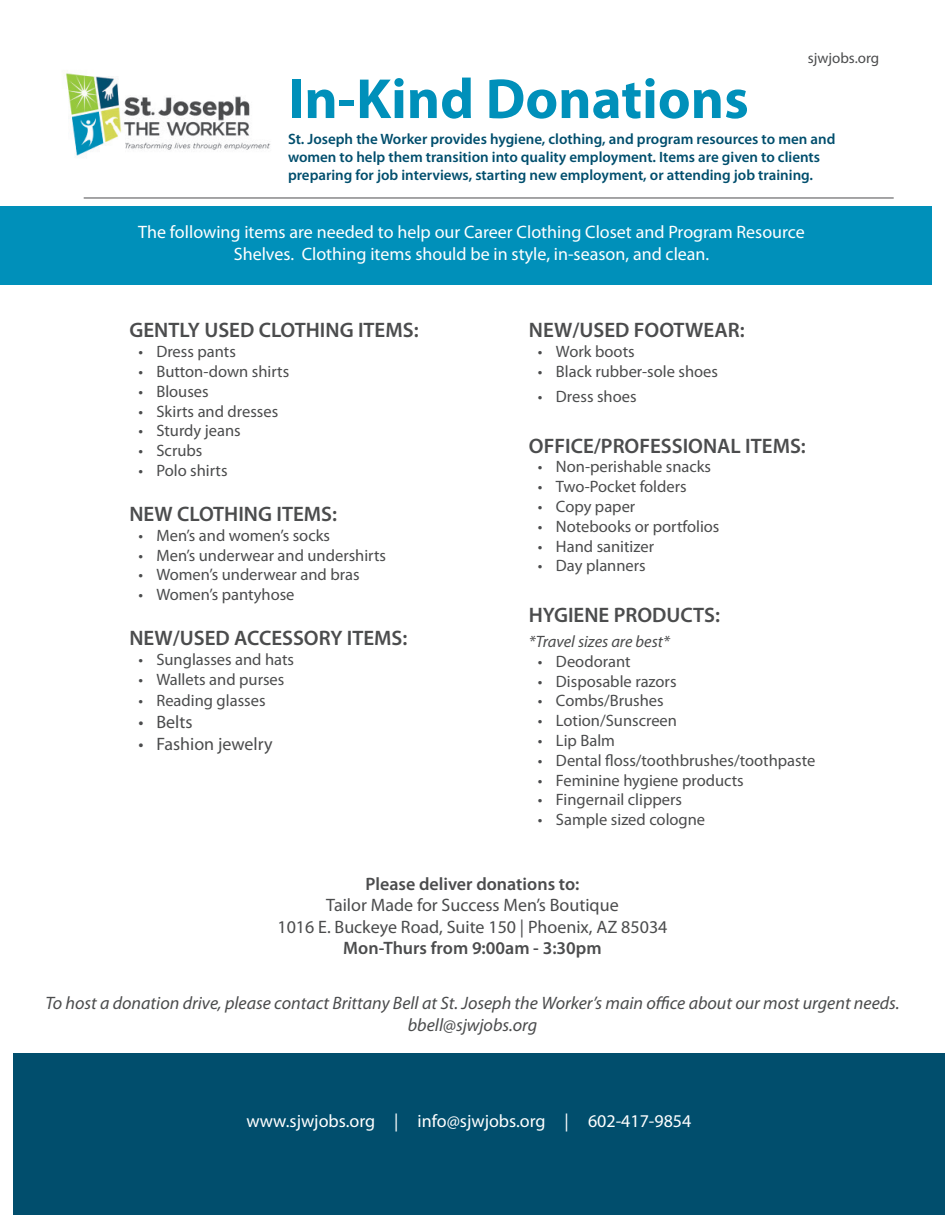
<style>
.page{position:relative;width:945px;height:1215px;background:#fff}
.page>*{position:absolute;margin:0;border:0;box-sizing:border-box;transform-origin:0 0}
.t1{font:700 57px "Myriad Pro";color:#0090ba}
.t2{font:600 21px "Myriad Pro";color:#4b4c4d}
.t3{font:18px/21.6px "Myriad Pro";color:#fff;text-align:center}
.t4{font:italic 18px "Myriad Pro";color:#4b4c4d}
.t5{font:18px "Myriad Pro";color:#4b4c4d}
.t6{font:600 18px "Myriad Pro";color:#4b4c4d}
.t7{font:16.5px "Myriad Pro";color:#4b4c4d}
.t8{font:italic 16.5px "Myriad Pro";color:#4b4c4d}
.t9{font:600 15px/18px "Myriad Pro";color:#014e6d}
.t10{font:15px "Myriad Pro";color:#4b4c4d}
</style>
<div class="page">
<div style="left:14px;top:1054px;width:931px;height:161px;background:#014e6d"></div>
<div style="left:0;top:207px;width:932px;height:78px;background:#0090ba"></div>
<img style="left:63px;top:73px;width:208px;height:84px">
<hr style="left:84px;top:198px;width:810px;height:1px;background:#4b4c4d">
<p class="t10" style="left:808px;top:49px;width:73px">sjwjobs.org</p>
<p class="t1" style="left:288px;top:62px;width:462px">In-Kind Donations</p>
<p class="t9" style="left:288px;top:130px;width:549px">St. Joseph the Worker provides hygiene, clothing, and program resources to men and women to help them transition into quality employment. Items are given to clients preparing for job interviews, starting new employment, or attending job training.</p>
<p class="t3" style="left:138px;top:221px;width:668px">The following items are needed to help our Career Clothing Closet and Program Resource<br>Shelves. Clothing items should be in style, in-season, and clean.</p>
<p class="t2" style="left:129px;top:317px;width:291px">GENTLY USED CLOTHING ITEMS:</p>
<p class="t7" style="left:138px;top:341px;width:99px">• Dress pants</p>
<p class="t7" style="left:138px;top:361px;width:152px">• Button-down shirts</p>
<p class="t7" style="left:138px;top:381px;width:72px">• Blouses</p>
<p class="t7" style="left:138px;top:401px;width:141px">• Skirts and dresses</p>
<p class="t7" style="left:138px;top:421px;width:104px">• Sturdy jeans</p>
<p class="t7" style="left:138px;top:440px;width:66px">• Scrubs</p>
<p class="t7" style="left:138px;top:460px;width:91px">• Polo shirts</p>
<p class="t2" style="left:129px;top:501px;width:209px">NEW CLOTHING ITEMS:</p>
<p class="t7" style="left:138px;top:525px;width:193px">• Men’s and women’s socks</p>
<p class="t7" style="left:138px;top:545px;width:249px">• Men’s underwear and undershirts</p>
<p class="t7" style="left:138px;top:565px;width:223px">• Women’s underwear and bras</p>
<p class="t7" style="left:138px;top:584px;width:158px">• Women’s pantyhose</p>
<p class="t2" style="left:129px;top:625px;width:280px">NEW/USED ACCESSORY ITEMS:</p>
<p class="t7" style="left:138px;top:649px;width:157px">• Sunglasses and hats</p>
<p class="t7" style="left:138px;top:669px;width:148px">• Wallets and purses</p>
<p class="t7" style="left:138px;top:691px;width:129px">• Reading glasses</p>
<p class="t5" style="left:138px;top:711px;width:56px">• Belts</p>
<p class="t5" style="left:138px;top:732px;width:136px">• Fashion jewelry</p>
<p class="t2" style="left:529px;top:317px;width:217px">NEW/USED FOOTWEAR:</p>
<p class="t7" style="left:538px;top:341px;width:98px">• Work boots</p>
<p class="t7" style="left:538px;top:361px;width:182px">• Black rubber-sole shoes</p>
<p class="t7" style="left:538px;top:386px;width:100px">• Dress shoes</p>
<p class="t2" style="left:529px;top:432px;width:278px">OFFICE/PROFESSIONAL ITEMS:</p>
<p class="t7" style="left:538px;top:457px;width:175px">• Non-perishable snacks</p>
<p class="t7" style="left:538px;top:476px;width:150px">• Two-Pocket folders</p>
<p class="t7" style="left:538px;top:496px;width:99px">• Copy paper</p>
<p class="t7" style="left:538px;top:516px;width:183px">• Notebooks or portfolios</p>
<p class="t7" style="left:538px;top:536px;width:118px">• Hand sanitizer</p>
<p class="t7" style="left:538px;top:556px;width:109px">• Day planners</p>
<p class="t2" style="left:529px;top:601px;width:193px">HYGIENE PRODUCTS:</p>
<p class="t8" style="left:529px;top:631px;width:142px">*Travel sizes are best*</p>
<p class="t7" style="left:538px;top:651px;width:94px">• Deodorant</p>
<p class="t7" style="left:538px;top:671px;width:140px">• Disposable razors</p>
<p class="t7" style="left:538px;top:691px;width:127px">• Combs/Brushes</p>
<p class="t7" style="left:538px;top:710px;width:141px">• Lotion/Sunscreen</p>
<p class="t7" style="left:538px;top:730px;width:79px">• Lip Balm</p>
<p class="t7" style="left:538px;top:750px;width:279px">• Dental floss/toothbrushes/toothpaste</p>
<p class="t7" style="left:538px;top:770px;width:207px">• Feminine hygiene products</p>
<p class="t7" style="left:538px;top:790px;width:146px">• Fingernail clippers</p>
<p class="t7" style="left:538px;top:809px;width:169px">• Sample sized cologne</p>
<p class="t6" style="left:365px;top:872px;width:216px">Please deliver donations to:</p>
<p class="t5" style="left:326px;top:894px;width:294px">Tailor Made for Success Men’s Boutique</p>
<p class="t5" style="left:278px;top:916px;width:391px">1016 E. Buckeye Road, Suite 150 | Phoenix, AZ 85034</p>
<p class="t6" style="left:343px;top:937px;width:260px">Mon-Thurs from 9:00am - 3:30pm</p>
<p class="t4" style="left:45px;top:992px;width:856px">To host a donation drive, please contact Brittany Bell at St. Joseph the Worker’s main office about our most urgent needs.</p>
<p class="t4" style="left:408px;top:1014px;width:131px">bbell@sjwjobs.org</p>
<p class="t3" style="left:246px;top:1110px;width:447px">www.sjwjobs.org | info@sjwjobs.org | 602-417-9854</p>
</div>
